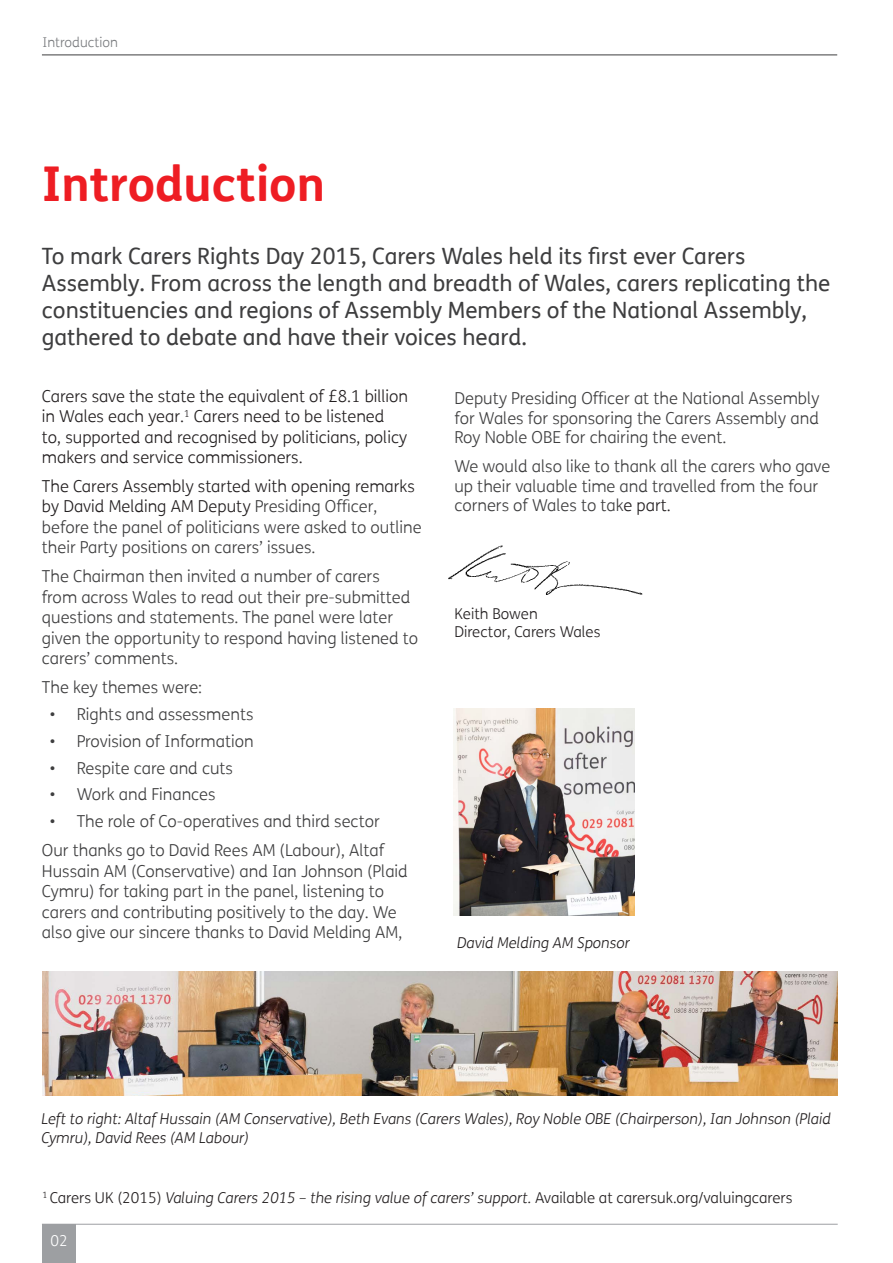
<style>
.page{position:relative;width:893px;height:1263px;background:#fff}
.page>*{position:absolute;margin:0;border:0;box-sizing:border-box;transform-origin:0 0}
.Section_Header_-_Tex{font:700 48px "FS Me";color:#ee1d23}
.Section_Intro_Para{font:22.5px/27px "FS Me";color:#3e3e3f}
.t1{font:300 16.5px/20.4px "FS Me";color:#3e3e3f}
.t2{font:300 16.5px/20.4px "FS Me";color:#231f20}
.t3{font:italic 300 15px/18.8px "FS Me";color:#231f20}
.t4{font:300 15px/18.8px "FS Me";color:#231f20}
.t5{font:300 15px "FS Me";color:#fff}
.Section_Header_-_Tex-2{font:300 13.5px "FS Me";color:#7a7c7f}
.s1{color:#231f20}
.s2{font-style:italic}
</style>
<div class="page">
<img style="left:42px;top:972px;width:795px;height:123px">
<img style="left:448px;top:545px;width:195px;height:50px">
<img style="left:453px;top:708px;width:182px;height:207px">
<div style="left:42px;top:1224px;width:33px;height:39px;background:#9d9fa2"></div>
<hr style="left:42px;top:1224px;width:796px;height:1px;background:#9d9fa2">
<hr style="left:42px;top:55px;width:795px;height:1px;background:#3e3e3f">
<p class="Section_Header_-_Tex-2" style="left:43px;top:34px;width:77px">Introduction</p>
<p class="Section_Header_-_Tex" style="left:42px;top:147px;width:285px">Introduction</p>
<p class="Section_Intro_Para" style="left:42px;top:242px;width:790px">To mark Carers Rights Day 2015, Carers Wales held its first ever Carers Assembly. From across the length and breadth of Wales, carers replicating the constituencies and regions of Assembly Members of the National Assembly, gathered to debate and have their voices heard.</p>
<p class="t2" style="left:42px;top:385px;width:368px">Carers save the state the equivalent of £8.1 billion in Wales each year.<sup>1</sup> Carers need to be listened<br>to, supported and recognised by politicians, policy makers and service commissioners.</p>
<p class="t1" style="left:42px;top:476px;width:381px"><span class="s1">The Carers Assembly started with opening remarks by David Melding AM Deputy</span> Presiding Officer, before the panel of politicians were asked to outline their Party positions on carers’ issues.</p>
<p class="t1" style="left:42px;top:566px;width:378px">The Chairman then invited a number of carers from across Wales to read out their pre-submitted questions and statements. The panel were later given the opportunity to respond having listened to carers’ comments.</p>
<p class="t1" style="left:42px;top:677px;width:162px">The key themes were:</p>
<p class="t1" style="left:50px;top:703px;width:205px">• Rights and assessments</p>
<p class="t1" style="left:50px;top:730px;width:205px">• Provision of Information</p>
<p class="t1" style="left:50px;top:757px;width:185px">• Respite care and cuts</p>
<p class="t1" style="left:50px;top:784px;width:167px">• Work and Finances</p>
<p class="t1" style="left:50px;top:811px;width:332px">• The role of Co-operatives and third sector</p>
<p class="t1" style="left:42px;top:840px;width:367px">Our thanks go to David Rees AM (Labour), Altaf Hussain AM (Conservative) and Ian Johnson (Plaid Cymru) for taking part in the panel, listening to carers and contributing positively to the day. We also give our sincere thanks to David Melding AM,</p>
<p class="t1" style="left:454px;top:388px;width:367px;line-height:19.8px;text-align:justify">Deputy Presiding Officer at the National Assembly for Wales for sponsoring the Carers Assembly and Roy Noble OBE for chairing the event.</p>
<p class="t1" style="left:454px;top:456px;width:378px;line-height:19.8px">We would also like to thank all the carers who gave up their valuable time and travelled from the four corners of Wales to tak<span class="s1">e part.</span></p>
<p class="t4" style="left:454px;top:604px;width:148px">Keith Bowen<br>Director, Carers Wales</p>
<p class="t3" style="left:457px;top:933px;width:174px">David Melding AM Sponsor</p>
<p class="t3" style="left:41px;top:1109px;width:791px">Left to right: Altaf Hussain (AM Conservative), Beth Evans (Carers Wales), Roy Noble OBE (Chairperson), Ian Johnson (Plaid<br>Cymru), David Rees (AM Labour)</p>
<p class="t4" style="left:43px;top:1188px;width:751px"><sup>1</sup> Carers UK (2015) <span class="s2">Valuing Carers 2015 – the rising value of carers’ support.</span> Available at carersuk.org/valuingcarers</p>
<p class="t5" style="left:50px;top:1230px;width:19px">02</p>
</div>
